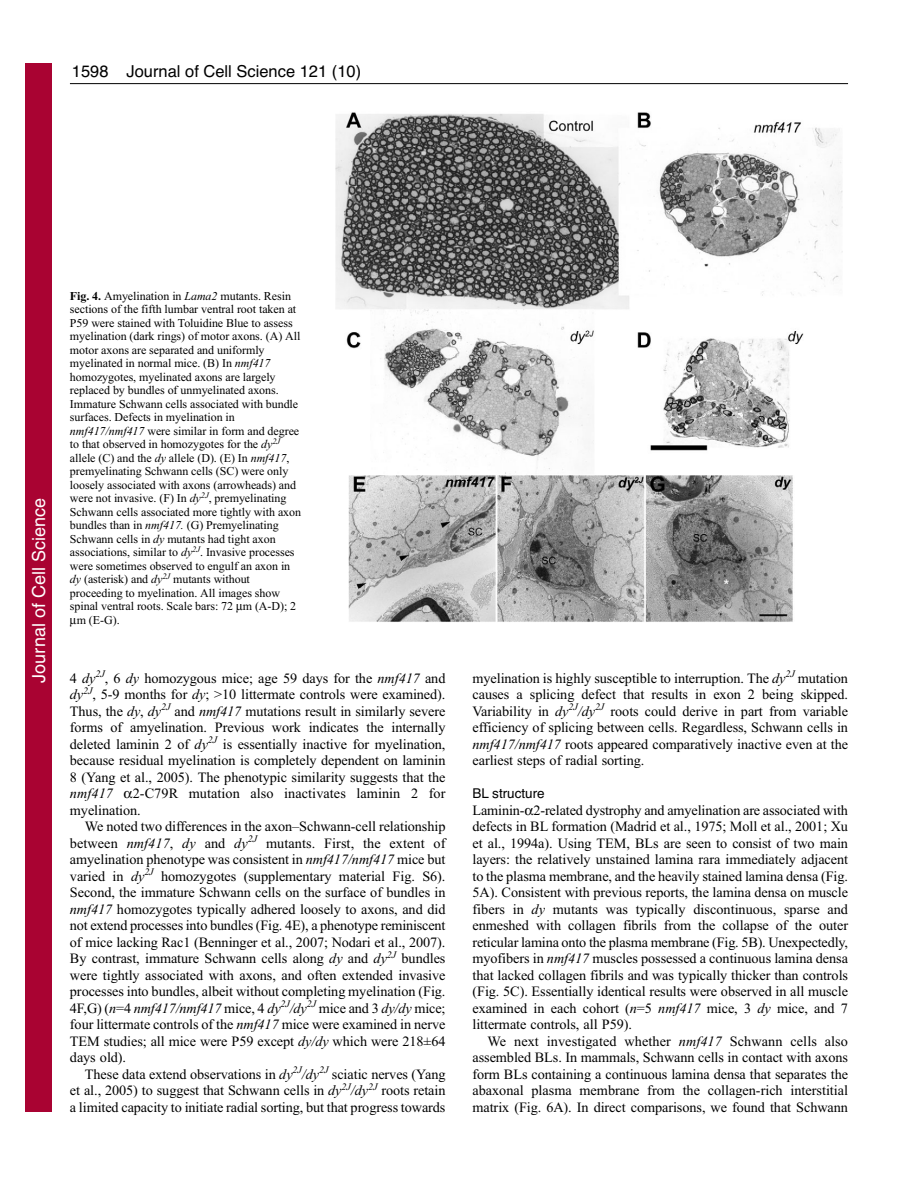
<style>
.page{position:relative;width:918px;height:1188px;background:#fff}
.page>*{position:absolute;margin:0;border:0;box-sizing:border-box;transform-origin:0 0}
.t1{font:18px "Helvetica";color:#fff}
.t2{font:16.5px "Helvetica";color:#000}
.t3{font:14.25px/16.5px "Times New Roman";letter-spacing:-.005em;color:#000;text-align:justify}
.t4{font:italic 14.25px "Times New Roman";letter-spacing:.005em;color:#000}
.t5{font:13.5px "Helvetica";color:#000}
.t6{font:12px "Times New Roman";letter-spacing:-.005em;color:#000}
.s1{font-weight:700}
.s2{font-style:italic}
</style>
<div class="page">
<hr style="left:70px;top:83px;width:778px;height:1px;background:#000">
<img style="left:335px;top:112px;width:508px;height:510px">
<div style="left:26px;top:64px;width:26px;height:1048px;background:#a90332"></div>
<p class="t2" style="left:72px;top:65px;width:38px">1598</p>
<p class="t2" style="left:127px;top:65px;width:236px">Journal of Cell Science 121 (10)</p>
<p class="t1" style="left:28px;top:683px;width:186px;rotate:-90deg">Journal of Cell Science</p>
<p class="t6" style="left:70px;top:291px;width:223px"><span class="s1">Fig. 4.</span> Amyelination in <span class="s2">Lama2</span> mutants. Resin</p>
<p class="t6" style="left:70px;top:305px;width:228px">sections of the fifth lumbar ventral root taken at</p>
<p class="t6" style="left:70px;top:318px;width:224px">P59 were stained with Toluidine Blue to assess</p>
<p class="t6" style="left:70px;top:332px;width:232px">myelination (dark rings) of motor axons. (A) All</p>
<p class="t6" style="left:70px;top:345px;width:196px">motor axons are separated and uniformly</p>
<p class="t6" style="left:70px;top:359px;width:202px">myelinated in normal mice. (B) In <span class="s2">nmf417</span></p>
<p class="t6" style="left:70px;top:372px;width:207px">homozygotes, myelinated axons are largely</p>
<p class="t6" style="left:70px;top:386px;width:210px">replaced by bundles of unmyelinated axons.</p>
<p class="t6" style="left:70px;top:399px;width:230px">Immature Schwann cells associated with bundle</p>
<p class="t6" style="left:70px;top:413px;width:166px">surfaces. Defects in myelination in</p>
<p class="t6" style="left:70px;top:426px;width:231px"><span class="s2">nmf417/nmf417</span> were similar in form and degree</p>
<p class="t6" style="left:70px;top:440px;width:212px">to that observed in homozygotes for the <span class="s2">dy</span><sup>2J</sup></p>
<p class="t6" style="left:70px;top:453px;width:221px">allele (C) and the <span class="s2">dy</span> allele (D). (E) In <span class="s2">nmf417</span>,</p>
<p class="t6" style="left:70px;top:467px;width:220px">premyelinating Schwann cells (SC) were only</p>
<p class="t6" style="left:70px;top:480px;width:228px">loosely associated with axons (arrowheads) and</p>
<p class="t6" style="left:70px;top:494px;width:218px">were not invasive. (F) In <span class="s2">dy</span><sup>2J</sup>, premyelinating</p>
<p class="t6" style="left:70px;top:507px;width:233px">Schwann cells associated more tightly with axon</p>
<p class="t6" style="left:70px;top:521px;width:210px">bundles than in <span class="s2">nmf417.</span> (G) Premyelinating</p>
<p class="t6" style="left:70px;top:534px;width:207px">Schwann cells in <span class="s2">dy</span> mutants had tight axon</p>
<p class="t6" style="left:70px;top:548px;width:226px">associations, similar to <span class="s2">dy</span><sup>2J</sup>. Invasive processes</p>
<p class="t6" style="left:70px;top:561px;width:222px">were sometimes observed to engulf an axon in</p>
<p class="t6" style="left:70px;top:575px;width:182px"><span class="s2">dy</span> (asterisk) and <span class="s2">dy</span><sup>2J</sup> mutants without</p>
<p class="t6" style="left:70px;top:588px;width:212px">proceeding to myelination. All images show</p>
<p class="t6" style="left:70px;top:602px;width:228px">spinal ventral roots. Scale bars: 72 m (A-D); 2</p>
<p class="t6" style="left:77px;top:615px;width:44px">m (E-G).</p>
<p class="t3" style="left:70px;top:671px;width:377px">4 <span class="s2">dy</span><sup>2J</sup>, 6 <span class="s2">dy</span> homozygous mice; age 59 days for the <span class="s2">nmf417</span> and <span class="s2">dy</span><sup>2J</sup>, 5-9 months for <span class="s2">dy</span>; &gt;10 littermate controls were examined).<br>Thus, the <span class="s2">dy</span>, <span class="s2">dy</span><sup>2J</sup> and <span class="s2">nmf417</span> mutations result in similarly severe forms of amyelination. Previous work indicates the internally deleted laminin 2 of <span class="s2">dy</span><sup>2J</sup> is essentially inactive for myelination, because residual myelination is completely dependent on laminin 8 (Yang et al., 2005). The phenotypic similarity suggests that the</p>
<p class="t4" style="left:70px;top:788px;width:45px">nmf417</p>
<p class="t3" style="left:70px;top:786px;width:377px;text-indent:63px">2-C79R mutation also inactivates laminin 2 for myelination.</p>
<p class="t3" style="left:70px;top:819px;width:377px;text-indent:15px">We noted two differences in the axon–Schwann-cell relationship between <span class="s2">nmf417</span>, <span class="s2">dy</span> and <span class="s2">dy</span><sup>2J</sup> mutants. First, the extent of amyelination phenotype was consistent in <span class="s2">nmf417/nmf417</span> mice but varied in <span class="s2">dy</span><sup>2J</sup> homozygotes (supplementary material Fig. S6).<br>Second, the immature Schwann cells on the surface of bundles in <span class="s2">nmf417</span> homozygotes typically adhered loosely to axons, and did not extend processes into bundles (Fig. 4E), a phenotype reminiscent of mice lacking Rac1 (Benninger et al., 2007; Nodari et al., 2007).<br>By contrast, immature Schwann cells along <span class="s2">dy</span> and <span class="s2">dy</span><sup>2J</sup> bundles were tightly associated with axons, and often extended invasive processes into bundles, albeit without completing myelination (Fig.<br>4F,G) (<span class="s2">n</span>=4 <span class="s2">nmf417/nmf417</span> mice, 4 <span class="s2">dy</span><sup>2J</sup><span class="s2">/dy</span><sup>2J</sup> mice and 3 <span class="s2">dy/dy</span> mice; four littermate controls of the <span class="s2">nmf417</span> mice were examined in nerve TEM studies; all mice were P59 except <span class="s2">dy/dy</span> which were 218±64 days old).</p>
<p class="t3" style="left:70px;top:1067px;width:377px;text-indent:15px">These data extend observations in <span class="s2">dy</span><sup>2J</sup><span class="s2">/dy</span><sup>2J</sup> sciatic nerves (Yang et al., 2005) to suggest that Schwann cells in <span class="s2">dy</span><sup>2J</sup><span class="s2">/dy</span><sup>2J</sup> roots retain a limited capacity to initiate radial sorting, but that progress towards</p>
<p class="t3" style="left:472px;top:671px;width:377px">myelination is highly susceptible to interruption. The <span class="s2">dy</span><sup>2J</sup> mutation causes a splicing defect that results in exon 2 being skipped.<br>Variability in <span class="s2">dy</span><sup>2J</sup><span class="s2">/dy</span><sup>2J</sup> roots could derive in part from variable efficiency of splicing between cells. Regardless, Schwann cells in <span class="s2">nmf417/nmf417</span> roots appeared comparatively inactive even at the earliest steps of radial sorting.</p>
<p class="t5" style="left:472px;top:788px;width:74px">BL structure</p>
<p class="t3" style="left:472px;top:803px;width:377px">Laminin- 2-related dystrophy and amyelination are associated with defects in BL formation (Madrid et al., 1975; Moll et al., 2001; Xu et al., 1994a). Using TEM, BLs are seen to consist of two main layers: the relatively unstained lamina rara immediately adjacent to the plasma membrane, and the heavily stained lamina densa (Fig.<br>5A). Consistent with previous reports, the lamina densa on muscle fibers in <span class="s2">dy</span> mutants was typically discontinuous, sparse and enmeshed with collagen fibrils from the collapse of the outer reticular lamina onto the plasma membrane (Fig. 5B). Unexpectedly, myofibers in <span class="s2">nmf417</span> muscles possessed a continuous lamina densa that lacked collagen fibrils and was typically thicker than controls (Fig. 5C). Essentially identical results were observed in all muscle examined in each cohort (<span class="s2">n</span>=5 <span class="s2">nmf417</span> mice, 3 <span class="s2">dy</span> mice, and 7 littermate controls, all P59).</p>
<p class="t3" style="left:472px;top:1034px;width:377px;text-indent:15px">We next investigated whether <span class="s2">nmf417</span> Schwann cells also assembled BLs. In mammals, Schwann cells in contact with axons form BLs containing a continuous lamina densa that separates the abaxonal plasma membrane from the collagen-rich interstitial matrix (Fig. 6A). In direct comparisons, we found that Schwann</p>
</div>
